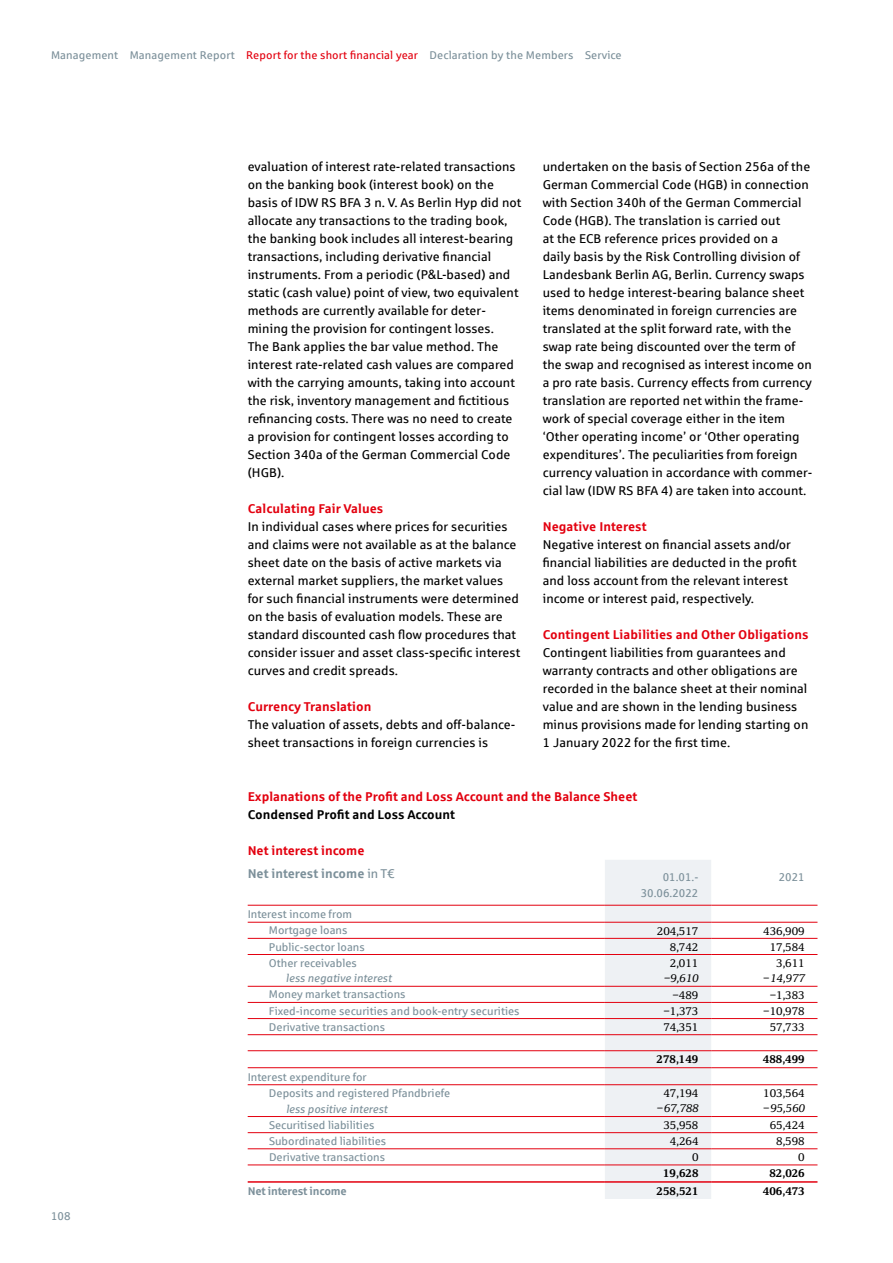
<style>
.page{position:relative;width:893px;height:1263px;background:#fff}
.page>*{position:absolute;margin:0;border:0;box-sizing:border-box;transform-origin:0 0}
.t1{font:12.75px/18px "Sparkasse Rg";letter-spacing:.005em;color:#000}
.t2{font:700 12.75px/22.6px "Sparkasse Rg";color:#e3000f}
.t3{font:700 12.75px "Sparkasse Rg";color:#000}
.t4{font:11.25px/16px "Sparkasse Rg";color:#7c909a}
.t5{font:11.25px/15px "Sparkasse Serif";color:#000;text-align:right}
.t6{font:italic 11.25px "Sparkasse Rg";color:#7c909a}
.t7{font:700 11.25px "Sparkasse Serif";color:#000}
.t8{font:700 11.25px "Sparkasse Rg";letter-spacing:-.02em;color:#7c909a}
.t9{font:italic 11.25px "Sparkasse Serif";color:#000}
.s1{color:#e3000f}
.s2{color:#7c909a}
.s3{font-weight:400;color:#7c909a}
.s4{font-style:italic}
</style>
<div class="page">
<div style="left:605px;top:860px;width:106px;height:339px;background:#eef1f4"></div>
<hr style="left:605px;top:905px;width:106px;height:1px;background:#e3000f">
<hr style="left:711px;top:905px;width:106px;height:1px;background:#e3000f">
<hr style="left:248px;top:905px;width:357px;height:1px;background:#e3000f">
<hr style="left:248px;top:922px;width:357px;height:1px;background:#e3000f">
<hr style="left:248px;top:938px;width:357px;height:1px;background:#e3000f">
<hr style="left:248px;top:954px;width:357px;height:1px;background:#e3000f">
<hr style="left:248px;top:986px;width:357px;height:1px;background:#e3000f">
<hr style="left:248px;top:1002px;width:357px;height:1px;background:#e3000f">
<hr style="left:248px;top:1018px;width:357px;height:1px;background:#e3000f">
<hr style="left:248px;top:1034px;width:357px;height:1px;background:#e3000f">
<hr style="left:248px;top:1050px;width:357px;height:1px;background:#e3000f">
<hr style="left:605px;top:922px;width:106px;height:1px;background:#e3000f">
<hr style="left:711px;top:922px;width:106px;height:1px;background:#e3000f">
<hr style="left:605px;top:938px;width:106px;height:1px;background:#e3000f">
<hr style="left:711px;top:938px;width:106px;height:1px;background:#e3000f">
<hr style="left:605px;top:954px;width:106px;height:1px;background:#e3000f">
<hr style="left:711px;top:954px;width:106px;height:1px;background:#e3000f">
<hr style="left:605px;top:986px;width:106px;height:1px;background:#e3000f">
<hr style="left:711px;top:986px;width:106px;height:1px;background:#e3000f">
<hr style="left:605px;top:1002px;width:106px;height:1px;background:#e3000f">
<hr style="left:711px;top:1002px;width:106px;height:1px;background:#e3000f">
<hr style="left:605px;top:1018px;width:106px;height:1px;background:#e3000f">
<hr style="left:711px;top:1018px;width:106px;height:1px;background:#e3000f">
<hr style="left:605px;top:1034px;width:106px;height:1px;background:#e3000f">
<hr style="left:711px;top:1034px;width:106px;height:1px;background:#e3000f">
<hr style="left:605px;top:1050px;width:106px;height:1px;background:#e3000f">
<hr style="left:711px;top:1050px;width:106px;height:1px;background:#e3000f">
<hr style="left:248px;top:1067px;width:357px;height:1px;background:#e3000f">
<hr style="left:605px;top:1067px;width:106px;height:1px;background:#e3000f">
<hr style="left:711px;top:1067px;width:106px;height:1px;background:#e3000f">
<hr style="left:248px;top:1084px;width:357px;height:1px;background:#e3000f">
<hr style="left:248px;top:1116px;width:357px;height:1px;background:#e3000f">
<hr style="left:248px;top:1132px;width:357px;height:1px;background:#e3000f">
<hr style="left:605px;top:1084px;width:106px;height:1px;background:#e3000f">
<hr style="left:711px;top:1084px;width:106px;height:1px;background:#e3000f">
<hr style="left:605px;top:1116px;width:106px;height:1px;background:#e3000f">
<hr style="left:711px;top:1116px;width:106px;height:1px;background:#e3000f">
<hr style="left:605px;top:1132px;width:106px;height:1px;background:#e3000f">
<hr style="left:711px;top:1132px;width:106px;height:1px;background:#e3000f">
<hr style="left:248px;top:1148px;width:357px;height:1px;background:#e3000f">
<hr style="left:605px;top:1148px;width:106px;height:1px;background:#e3000f">
<hr style="left:711px;top:1148px;width:106px;height:1px;background:#e3000f">
<hr style="left:248px;top:1181px;width:357px;height:2px;background:#e3000f">
<hr style="left:605px;top:1181px;width:106px;height:2px;background:#e3000f">
<hr style="left:711px;top:1181px;width:106px;height:2px;background:#e3000f">
<hr style="left:248px;top:1165px;width:357px;height:1px;background:#e3000f">
<hr style="left:605px;top:1165px;width:106px;height:1px;background:#e3000f">
<hr style="left:711px;top:1165px;width:106px;height:1px;background:#e3000f">
<p class="t4" style="left:51px;top:47px;width:572px">Management Management Report <span class="s1">Report for the short financial year</span> Declaration by the Members Service</p>
<p class="t1" style="left:248px;top:157px;width:275px">evaluation of interest rate-related transactions on the banking book (interest book) on the basis of IDW RS BFA 3 n. V. As Berlin Hyp did not allocate any transactions to the trading book, the banking book includes all interest-bearing transactions, including derivative financial instruments. From a periodic (P&amp;L-based) and static (cash value) point of view, two equivalent methods are currently available for deter&shy;mining the provision for contingent losses.<br>The Bank applies the bar value method. The interest rate-related cash values are compared with the carrying amounts, taking into account the risk, inventory management and fictitious refinancing costs. There was no need to create a provision for contingent losses according to Section 340a of the German Commercial Code (HGB).</p>
<p class="t2" style="left:248px;top:497px;width:137px">Calculating Fair Values</p>
<p class="t1" style="left:248px;top:517px;width:274px">In individual cases where prices for securities and claims were not available as at the balance sheet date on the basis of active markets via external market suppliers, the market values for such financial instruments were determined on the basis of evaluation models. These are standard discounted cash flow procedures that consider issuer and asset class-specific interest curves and credit spreads.</p>
<p class="t2" style="left:248px;top:695px;width:125px">Currency Translation</p>
<p class="t1" style="left:248px;top:715px;width:269px">The valuation of assets, debts and off-balance&shy;sheet transactions in foreign currencies is</p>
<p class="t1" style="left:543px;top:157px;width:271px">undertaken on the basis of Section 256a of the German Commercial Code (HGB) in connection with Section 340h of the German Commercial Code (HGB). The translation is carried out<br>at the ECB reference prices provided on a<br>daily basis by the Risk Controlling division of Landesbank Berlin AG, Berlin. Currency swaps used to hedge interest-bearing balance sheet items denominated in foreign currencies are translated at the split forward rate, with the swap rate being discounted over the term of the swap and recognised as interest income on a pro rate basis. Currency effects from currency translation are reported net within the frame&shy;work of special coverage either in the item ‘Other operating income’ or ‘Other operating expenditures’. The peculiarities from foreign currency valuation in accordance with commer&shy;cial law (IDW RS BFA 4) are taken into account.</p>
<p class="t2" style="left:543px;top:515px;width:105px">Negative Interest</p>
<p class="t1" style="left:543px;top:535px;width:255px">Negative interest on financial assets and/or financial liabilities are deducted in the profit and loss account from the relevant interest income or interest paid, respectively.</p>
<p class="t2" style="left:543px;top:623px;width:267px">Contingent Liabilities and Other Obligations</p>
<p class="t1" style="left:543px;top:643px;width:267px">Contingent liabilities from guarantees and warranty contracts and other obligations are recorded in the balance sheet at their nominal value and are shown in the lending business minus provisions made for lending starting on 1 January 2022 for the first time.</p>
<p class="t2" style="left:248px;top:785px;width:391px">Explanations of the Profit and Loss Account and the Balance Sheet</p>
<p class="t3" style="left:248px;top:806px;width:209px">Condensed Profit and Loss Account</p>
<p class="t2" style="left:248px;top:839px;width:149px">Net interest income<br><span class="s2">Net interest income</span> <span class="s3">in T€</span></p>
<p class="t4" style="left:641px;top:869px;width:59px;text-align:right">01.01.-<br>30.06.2022</p>
<p class="t4" style="left:779px;top:869px;width:27px">2021</p>
<p class="t4" style="left:269px;top:906px;width:85px;text-indent:-21px">Interest income from<br>Mortgage loans</p>
<p class="t5" style="left:657px;top:923px;width:43px">204,517</p>
<p class="t5" style="left:763px;top:923px;width:43px">436,909</p>
<p class="t4" style="left:269px;top:938px;width:97px">Public-sector loans</p>
<p class="t5" style="left:670px;top:939px;width:30px">8,742</p>
<p class="t5" style="left:770px;top:939px;width:37px">17,584</p>
<p class="t4" style="left:269px;top:954px;width:89px">Other receivables</p>
<p class="t6" style="left:286px;top:972px;width:107px">less negative interest</p>
<p class="t5" style="left:670px;top:955px;width:30px">2,011</p>
<p class="t9" style="left:663px;top:971px;width:37px">−9,610</p>
<p class="t5" style="left:763px;top:955px;width:43px">3,611 −<span class="s4">14,977</span></p>
<p class="t4" style="left:269px;top:986px;width:138px">Money market transactions</p>
<p class="t5" style="left:672px;top:987px;width:27px">−489</p>
<p class="t5" style="left:770px;top:987px;width:37px">−1,383</p>
<p class="t4" style="left:269px;top:1002px;width:252px">Fixed-income securities and book-entry securities</p>
<p class="t5" style="left:663px;top:1003px;width:37px">−1,373</p>
<p class="t5" style="left:763px;top:1003px;width:43px">−10,978</p>
<p class="t4" style="left:269px;top:1018px;width:118px">Derivative transactions</p>
<p class="t5" style="left:663px;top:1019px;width:37px">74,351</p>
<p class="t5" style="left:770px;top:1019px;width:37px">57,733</p>
<p class="t7" style="left:657px;top:1052px;width:43px">278,149</p>
<p class="t7" style="left:763px;top:1052px;width:43px">488,499</p>
<p class="t4" style="left:269px;top:1069px;width:183px;text-indent:-21px">Interest expenditure for<br>Deposits and registered Pfandbriefe</p>
<p class="t6" style="left:286px;top:1102px;width:103px">less positive interest</p>
<p class="t5" style="left:657px;top:1085px;width:43px;text-align:center">47,194 −<span class="s4">67,788</span></p>
<p class="t5" style="left:763px;top:1085px;width:43px;text-align:left">103,564 −<span class="s4">95,560</span></p>
<p class="t4" style="left:51px;top:1208px;width:21px">108</p>
<p class="t4" style="left:269px;top:1116px;width:107px">Securitised liabilities</p>
<p class="t5" style="left:663px;top:1117px;width:37px">35,958</p>
<p class="t5" style="left:770px;top:1117px;width:37px">65,424</p>
<p class="t4" style="left:269px;top:1132px;width:119px">Subordinated liabilities</p>
<p class="t5" style="left:670px;top:1133px;width:30px">4,264</p>
<p class="t5" style="left:776px;top:1133px;width:30px">8,598</p>
<p class="t4" style="left:269px;top:1149px;width:118px">Derivative transactions</p>
<p class="t5" style="left:692px;top:1149px;width:8px">0</p>
<p class="t5" style="left:798px;top:1149px;width:8px">0</p>
<p class="t7" style="left:663px;top:1166px;width:37px">19,628</p>
<p class="t7" style="left:769px;top:1166px;width:37px">82,026</p>
<p class="t8" style="left:248px;top:1184px;width:100px">Net interest income</p>
<p class="t7" style="left:657px;top:1184px;width:43px">258,521</p>
<p class="t7" style="left:763px;top:1184px;width:43px">406,473</p>
</div>
